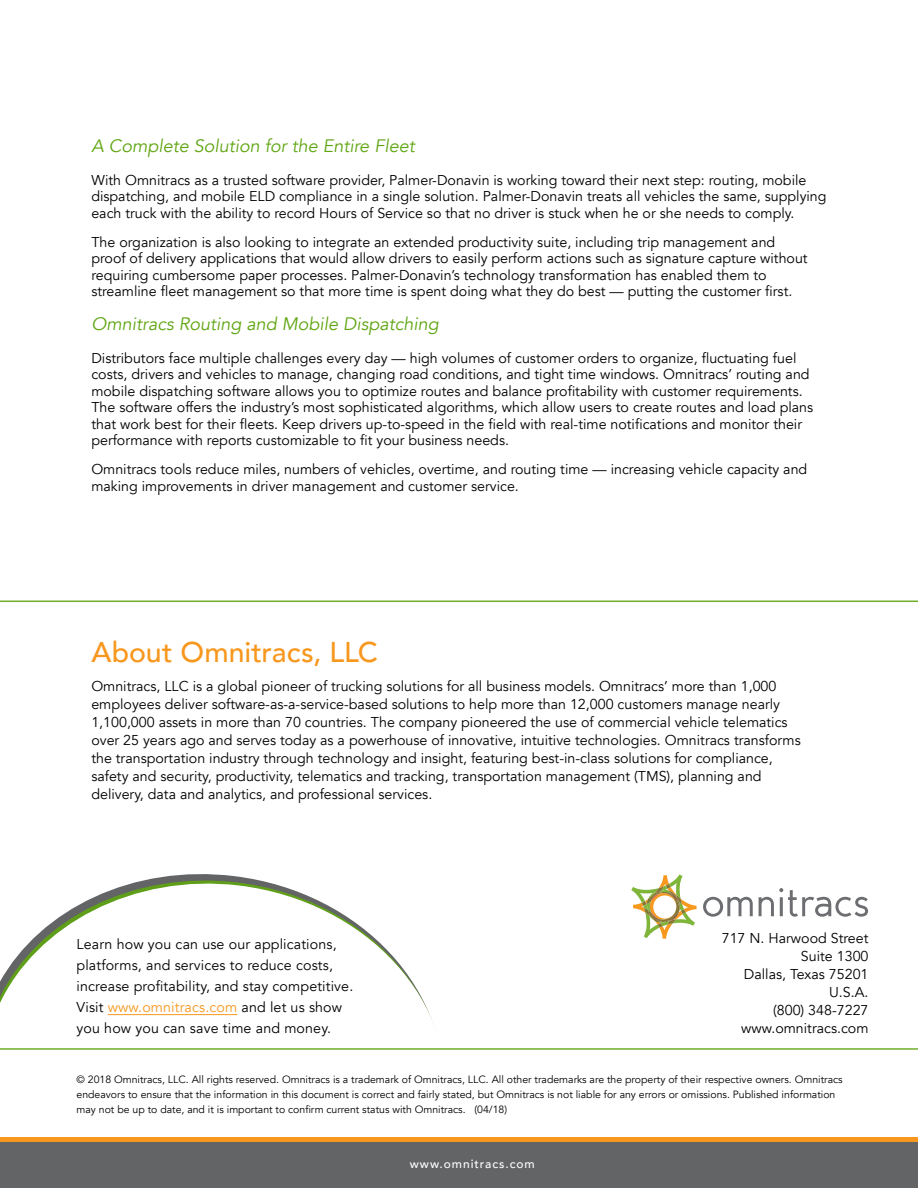
<style>
.page{position:relative;width:918px;height:1188px;background:#fff}
.page>*{position:absolute;margin:0;border:0;box-sizing:border-box;transform-origin:0 0}
.t1{font:500 28.5px "Avenir";color:#f8971d}
.t2{font:italic 18px "Avenir";color:#5fa511}
.t3{font:14.25px/18px "Avenir";color:#000}
.t4{font:500 12px "Avenir";letter-spacing:.08em;color:#fff}
.t5{font:10.5px/15px "Avenir";color:#000}
.s1{color:#f8971d}
</style>
<div class="page">
<svg style="left:0;top:874px;width:437px;height:158px"></svg>
<hr style="left:0;top:1048px;width:918px;height:2px;background:#5fa511">
<svg style="left:703px;top:897px;width:50px;height:20px"></svg>
<svg style="left:759px;top:888px;width:109px;height:29px"></svg>
<svg style="left:631px;top:874px;width:66px;height:65px"></svg>
<hr style="left:108px;top:1014px;width:129px;height:1px;background:#f8971d">
<div style="left:0;top:1137px;width:918px;height:5px;background:#f8971d"></div>
<div style="left:0;top:1142px;width:918px;height:46px;background:#636466"></div>
<hr style="left:0;top:601px;width:918px;height:1px;background:#5fa511">
<p class="t2" style="left:91px;top:135px;width:325px">A Complete Solution for the Entire Fleet</p>
<p class="t3" style="left:91px;top:172px;width:737px;line-height:16.5px">With Omnitracs as a trusted software provider, Palmer-Donavin is working toward their next step: routing, mobile dispatching, and mobile ELD compliance in a single solution. Palmer-Donavin treats all vehicles the same, supplying each truck with the ability to record Hours of Service so that no driver is stuck when he or she needs to comply.</p>
<p class="t3" style="left:91px;top:234px;width:718px;line-height:16.5px">The organization is also looking to integrate an extended productivity suite, including trip management and proof of delivery applications that would allow drivers to easily perform actions such as signature capture without requiring cumbersome paper processes. Palmer-Donavin’s technology transformation has enabled them to streamline fleet management so that more time is spent doing what they do best — putting the customer first.</p>
<p class="t2" style="left:91px;top:313px;width:349px">Omnitracs Routing and Mobile Dispatching</p>
<p class="t3" style="left:91px;top:350px;width:723px;line-height:16.5px">Distributors face multiple challenges every day — high volumes of customer orders to organize, fluctuating fuel costs, drivers and vehicles to manage, changing road conditions, and tight time windows. Omnitracs’ routing and mobile dispatching software allows you to optimize routes and balance profitability with customer requirements.<br>The software offers the industry’s most sophisticated algorithms, which allow users to create routes and load plans that work best for their fleets. Keep drivers up-to-speed in the field with real-time notifications and monitor their performance with reports customizable to fit your business needs.</p>
<p class="t3" style="left:91px;top:461px;width:717px;line-height:16.5px">Omnitracs tools reduce miles, numbers of vehicles, overtime, and routing time — increasing vehicle capacity and making improvements in driver management and customer service.</p>
<h1 class="t1" style="left:91px;top:628px;width:288px">About Omnitracs, LLC</h1>
<p class="t3" style="left:91px;top:677px;width:711px">Omnitracs, LLC is a global pioneer of trucking solutions for all business models. Omnitracs’ more than 1,000 employees deliver software-as-a-service-based solutions to help more than 12,000 customers manage nearly 1,100,000 assets in more than 70 countries. The company pioneered the use of commercial vehicle telematics over 25 years ago and serves today as a powerhouse of innovative, intuitive technologies. Omnitracs transforms the transportation industry through technology and insight, featuring best-in-class solutions for compliance, safety and security, productivity, telematics and tracking, transportation management (TMS), planning and delivery, data and analytics, and professional services.</p>
<p class="t3" style="left:77px;top:933px;width:278px;line-height:21px">Learn how you can use our applications, platforms, and services to reduce costs, increase profitability, and stay competitive.<br>Visit <span class="s1">www.omnitracs.com</span> and let us show you how you can save time and money.</p>
<p class="t3" style="left:722px;top:929px;width:148px;text-align:right">717 N. Harwood Street<br>Suite 1300<br>Dallas, Texas 75201<br>U.S.A.<br>(800) 348-7227 www.omnitracs.com</p>
<p class="t5" style="left:77px;top:1072px;width:768px">© 2018 Omnitracs, LLC. All rights reserved. Omnitracs is a trademark of Omnitracs, LLC. All other trademarks are the property of their respective owners. Omnitracs endeavors to ensure that the information in this document is correct and fairly stated, but Omnitracs is not liable for any errors or omissions. Published information may not be up to date, and it is important to confirm current status with Omnitracs. (04/18)</p>
<p class="t4" style="left:410px;top:1153px;width:126px">www.omnitracs.com</p>
</div>
